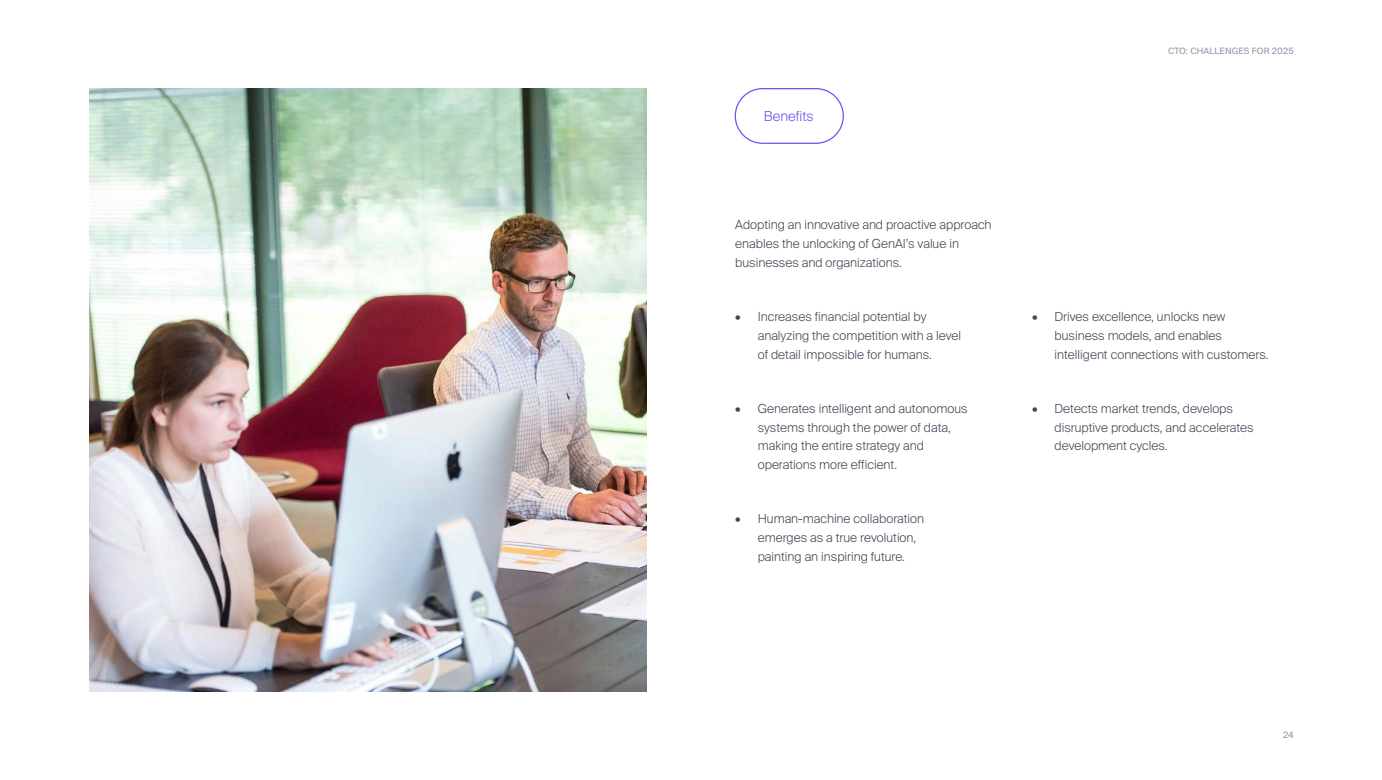
<style>
.page{position:relative;width:1382px;height:780px;background:#fff}
.page>*{position:absolute;margin:0;border:0;box-sizing:border-box;transform-origin:0 0}
.t1{font:300 13.75px "Suisse Intl";color:#6954f3}
.t2{font:300 12.5px/18.8px "Suisse Intl";color:#464658}
.t3{font:8.75px "Suisse Intl";letter-spacing:.01em;color:#9494a9}
</style>
<div class="page">
<img style="left:89px;top:88px;width:558px;height:603px">
<div style="left:735px;top:88px;width:109px;height:56px;border:1px solid #6954f3;border-radius:27px"></div>
<p class="t1" style="left:764px;top:108px;width:51px">Benefits</p>
<p class="t2" style="left:735px;top:216px;width:258px">Adopting an innovative and proactive approach enables the unlocking of GenAI’s value in businesses and organizations.</p>
<p class="t2" style="left:758px;top:307px;width:205px;text-indent:-22px">• Increases financial potential by analyzing the competition with a level of detail impossible for humans.</p>
<p class="t2" style="left:758px;top:399px;width:211px;text-indent:-22px">• Generates intelligent and autonomous systems through the power of data, making the entire strategy and operations more efficient.</p>
<p class="t2" style="left:758px;top:509px;width:168px;text-indent:-22px">• Human-machine collaboration emerges as a true revolution, painting an inspiring future.</p>
<p class="t3" style="left:1168px;top:46px;width:127px">CTO: CHALLENGES FOR 2025</p>
<p class="t2" style="left:1054px;top:307px;width:215px;text-indent:-22px">• Drives excellence, unlocks new business models, and enables intelligent connections with customers.</p>
<p class="t2" style="left:1054px;top:399px;width:201px;text-indent:-22px">• Detects market trends, develops disruptive products, and accelerates development cycles.</p>
<p class="t3" style="left:1283px;top:730px;width:12px">24</p>
</div>
